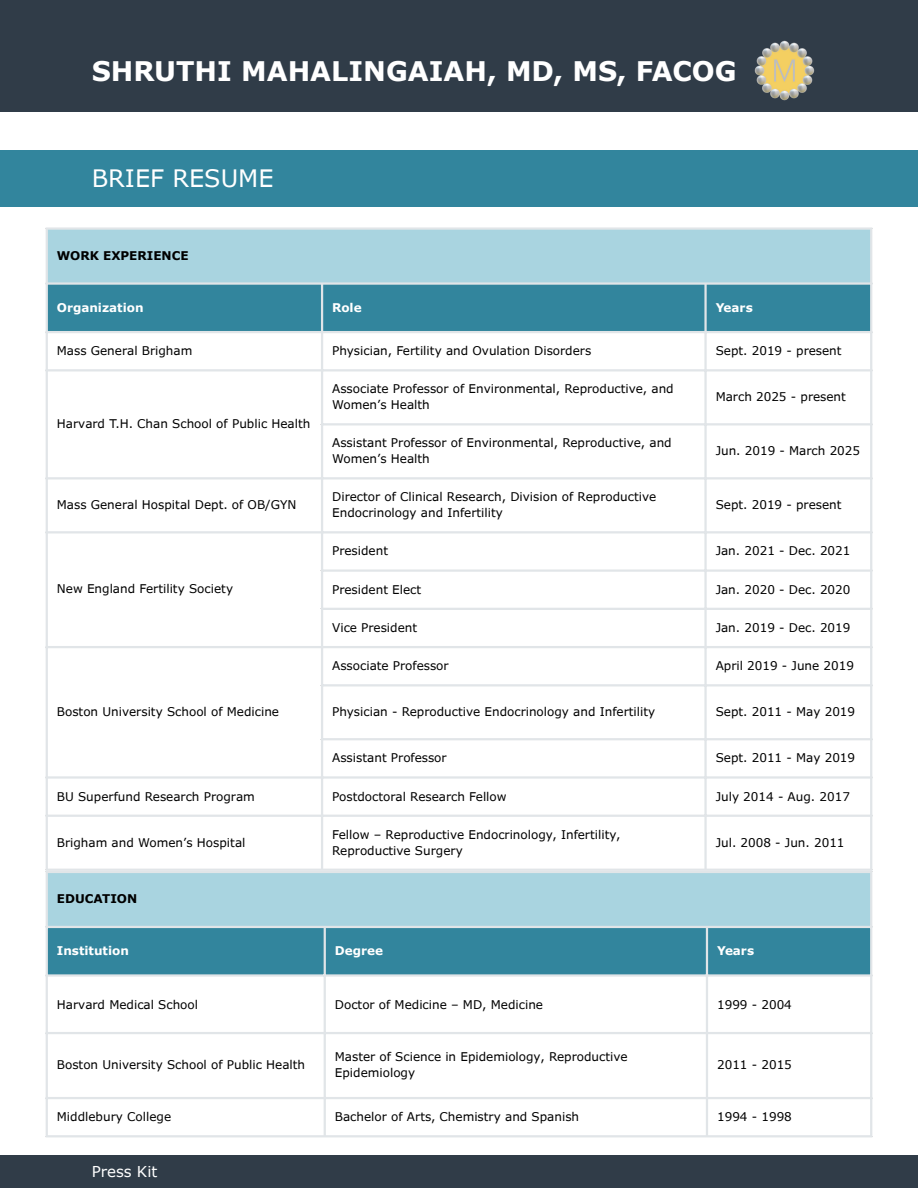
<style>
.page{position:relative;width:918px;height:1188px;background:#fff}
.page>*{position:absolute;margin:0;border:0;box-sizing:border-box;transform-origin:0 0}
.t1{font:700 27px "Verdana Pro";color:#fff}
.t2{font:24px "Verdana Pro";color:#fff}
.t3{font:15px "Verdana Pro";color:#fff}
.t4{font:12px/16px "Verdana Pro";color:#000}
.t5{font:700 12px "Verdana Pro";color:#fff}
.t6{font:700 12px "Verdana Pro";color:#000}
</style>
<div class="page">
<div style="left:0;top:0;width:918px;height:112px;background:#303c48"></div>
<img style="left:754px;top:40px;width:61px;height:61px">
<div style="left:46px;top:228px;width:826px;height:56px;background:#a9d4e0"></div>
<div style="left:48px;top:285px;width:822px;height:46px;background:#32859d"></div>
<hr style="left:46px;top:230px;width:2px;height:639px;background:#e1e5e8">
<hr style="left:321px;top:285px;width:2px;height:584px;background:#e1e5e8">
<hr style="left:704px;top:285px;width:3px;height:584px;background:#e1e5e8">
<hr style="left:870px;top:230px;width:2px;height:639px;background:#e1e5e8">
<hr style="left:46px;top:227px;width:826px;height:3px;background:#e1e5e8">
<hr style="left:46px;top:282px;width:826px;height:3px;background:#e1e5e8">
<hr style="left:46px;top:331px;width:826px;height:2px;background:#e1e5e8">
<hr style="left:46px;top:369px;width:826px;height:2px;background:#e1e5e8">
<hr style="left:321px;top:423px;width:551px;height:2px;background:#e1e5e8">
<hr style="left:46px;top:477px;width:826px;height:2px;background:#e1e5e8">
<hr style="left:46px;top:531px;width:826px;height:2px;background:#e1e5e8">
<hr style="left:321px;top:569px;width:551px;height:3px;background:#e1e5e8">
<hr style="left:321px;top:608px;width:551px;height:2px;background:#e1e5e8">
<hr style="left:46px;top:646px;width:826px;height:2px;background:#e1e5e8">
<hr style="left:321px;top:684px;width:551px;height:2px;background:#e1e5e8">
<hr style="left:321px;top:738px;width:551px;height:2px;background:#e1e5e8">
<hr style="left:46px;top:776px;width:826px;height:3px;background:#e1e5e8">
<hr style="left:46px;top:815px;width:826px;height:2px;background:#e1e5e8">
<hr style="left:46px;top:869px;width:826px;height:2px;background:#e1e5e8">
<div style="left:0;top:151px;width:918px;height:56px;background:#32859d"></div>
<div style="left:46px;top:872px;width:826px;height:55px;background:#a9d4e0"></div>
<div style="left:48px;top:928px;width:822px;height:46px;background:#32859d"></div>
<hr style="left:46px;top:873px;width:2px;height:262px;background:#e1e5e8">
<hr style="left:324px;top:928px;width:2px;height:207px;background:#e1e5e8">
<hr style="left:706px;top:928px;width:2px;height:207px;background:#e1e5e8">
<hr style="left:870px;top:873px;width:2px;height:262px;background:#e1e5e8">
<hr style="left:46px;top:871px;width:826px;height:2px;background:#e1e5e8">
<hr style="left:46px;top:926px;width:826px;height:2px;background:#e1e5e8">
<hr style="left:46px;top:974px;width:826px;height:3px;background:#e1e5e8">
<hr style="left:46px;top:1032px;width:826px;height:2px;background:#e1e5e8">
<hr style="left:46px;top:1097px;width:826px;height:2px;background:#e1e5e8">
<hr style="left:46px;top:1135px;width:826px;height:2px;background:#e1e5e8">
<div style="left:0;top:1155px;width:918px;height:33px;background:#303c48"></div>
<p class="t1" style="left:92px;top:54px;width:646px">SHRUTHI MAHALINGAIAH, MD, MS, FACOG</p>
<p class="t2" style="left:92px;top:163px;width:183px">BRIEF RESUME</p>
<h1 class="t6" style="left:57px;top:248px;width:133px">WORK EXPERIENCE</h1>
<h2 class="t5" style="left:57px;top:300px;width:88px">Organization</h2>
<p class="t5" style="left:332px;top:300px;width:31px">Role</p>
<p class="t5" style="left:716px;top:300px;width:39px">Years</p>
<p class="t4" style="left:57px;top:342px;width:137px">Mass General Brigham</p>
<p class="t4" style="left:332px;top:342px;width:261px">Physician, Fertility and Ovulation Disorders</p>
<p class="t4" style="left:716px;top:342px;width:127px">Sept. 2019 - present</p>
<p class="t4" style="left:57px;top:416px;width:255px">Harvard T.H. Chan School of Public Health</p>
<p class="t4" style="left:332px;top:381px;width:343px">Associate Professor of Environmental, Reproductive, and<br>Women’s Health</p>
<p class="t4" style="left:716px;top:389px;width:132px">March 2025 - present</p>
<p class="t4" style="left:332px;top:435px;width:341px">Assistant Professor of Environmental, Reproductive, and<br>Women’s Health</p>
<p class="t4" style="left:716px;top:443px;width:146px">Jun. 2019 - March 2025</p>
<p class="t4" style="left:57px;top:497px;width:241px">Mass General Hospital Dept. of OB/GYN</p>
<p class="t4" style="left:332px;top:489px;width:326px">Director of Clinical Research, Division of Reproductive<br>Endocrinology and Infertility</p>
<p class="t4" style="left:716px;top:497px;width:127px">Sept. 2019 - present</p>
<p class="t4" style="left:57px;top:581px;width:178px">New England Fertility Society</p>
<p class="t4" style="left:57px;top:703px;width:224px">Boston University School of Medicine</p>
<p class="t4" style="left:332px;top:543px;width:57px">President</p>
<p class="t4" style="left:716px;top:543px;width:136px">Jan. 2021 - Dec. 2021</p>
<p class="t4" style="left:332px;top:581px;width:91px">President Elect</p>
<p class="t4" style="left:716px;top:581px;width:136px">Jan. 2020 - Dec. 2020</p>
<p class="t4" style="left:332px;top:619px;width:86px">Vice President</p>
<p class="t4" style="left:716px;top:619px;width:136px">Jan. 2019 - Dec. 2019</p>
<p class="t4" style="left:332px;top:657px;width:118px">Associate Professor</p>
<p class="t4" style="left:716px;top:657px;width:140px">April 2019 - June 2019</p>
<p class="t4" style="left:332px;top:704px;width:325px">Physician - Reproductive Endocrinology and Infertility</p>
<p class="t4" style="left:716px;top:704px;width:141px">Sept. 2011 - May 2019</p>
<p class="t4" style="left:332px;top:750px;width:116px">Assistant Professor</p>
<p class="t4" style="left:716px;top:750px;width:141px">Sept. 2011 - May 2019</p>
<p class="t4" style="left:57px;top:788px;width:200px">BU Superfund Research Program</p>
<p class="t4" style="left:332px;top:788px;width:176px">Postdoctoral Research Fellow</p>
<p class="t4" style="left:716px;top:788px;width:136px">July 2014 - Aug. 2017</p>
<p class="t4" style="left:57px;top:834px;width:190px">Brigham and Women’s Hospital</p>
<p class="t4" style="left:332px;top:826px;width:290px">Fellow – Reproductive Endocrinology, Infertility,<br>Reproductive Surgery</p>
<p class="t4" style="left:716px;top:834px;width:130px">Jul. 2008 - Jun. 2011</p>
<p class="t6" style="left:57px;top:891px;width:82px">EDUCATION</p>
<p class="t5" style="left:57px;top:943px;width:74px">Institution</p>
<p class="t5" style="left:335px;top:943px;width:50px">Degree</p>
<p class="t5" style="left:717px;top:943px;width:39px">Years</p>
<p class="t4" style="left:57px;top:996px;width:143px">Harvard Medical School</p>
<p class="t4" style="left:335px;top:996px;width:210px">Doctor of Medicine – MD, Medicine</p>
<p class="t4" style="left:717px;top:996px;width:76px">1999 - 2004</p>
<p class="t4" style="left:57px;top:1056px;width:250px">Boston University School of Public Health</p>
<p class="t4" style="left:335px;top:1048px;width:294px">Master of Science in Epidemiology, Reproductive</p>
<p class="t4" style="left:335px;top:1064px;width:82px">Epidemiology</p>
<p class="t4" style="left:717px;top:1056px;width:76px">2011 - 2015</p>
<p class="t4" style="left:57px;top:1108px;width:116px">Middlebury College</p>
<p class="t4" style="left:335px;top:1108px;width:246px">Bachelor of Arts, Chemistry and Spanish</p>
<p class="t4" style="left:717px;top:1108px;width:76px">1994 - 1998</p>
<p class="t3" style="left:92px;top:1162px;width:67px">Press Kit</p>
</div>
